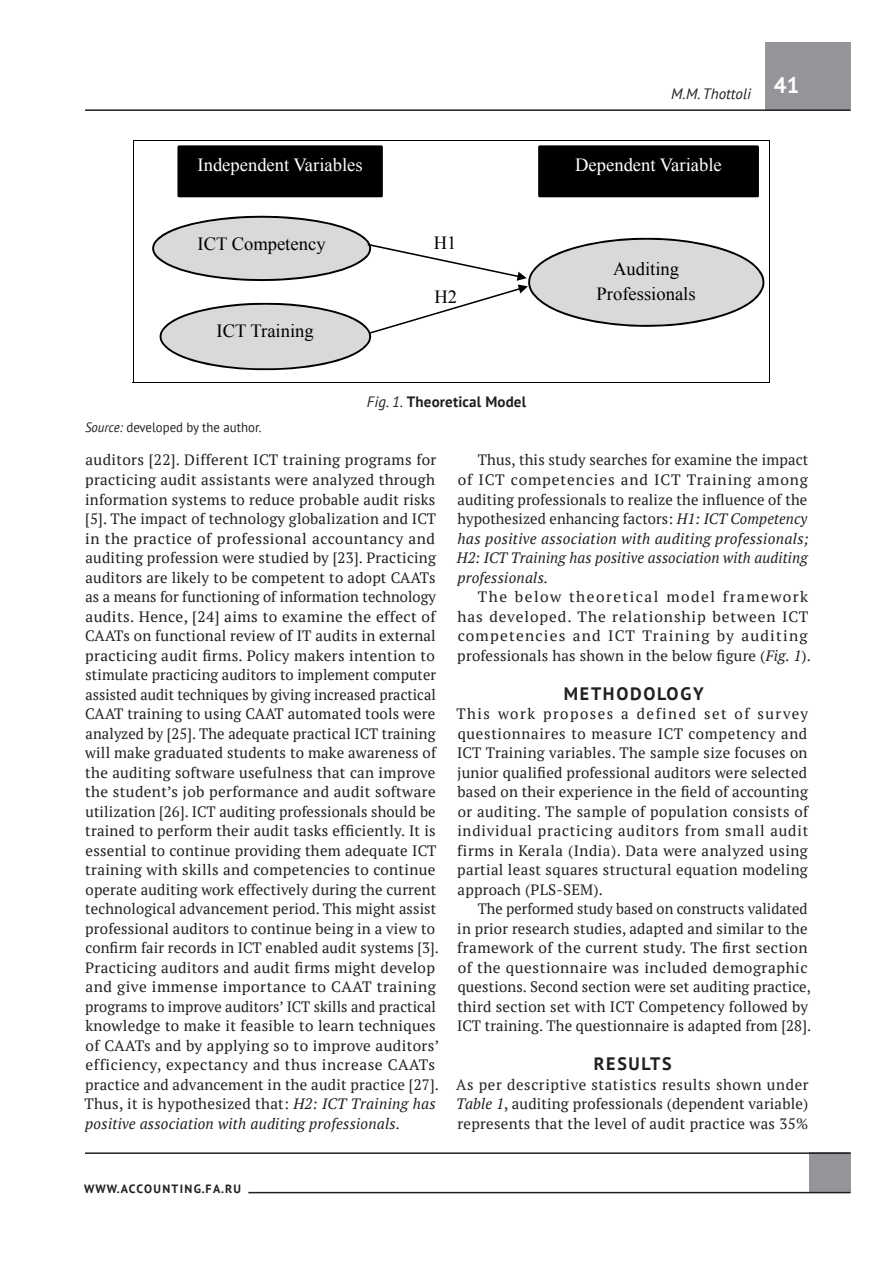
<style>
.page{position:relative;width:893px;height:1263px;background:#fff}
.page>*{position:absolute;margin:0;border:0;box-sizing:border-box;transform-origin:0 0}
.t1{font:700 22.5px "PT Sans";color:#fff}
.t2{font:18.6px/24.5px "Times New Roman";color:#000;text-align:center}
.t3{font:18.6px "Times New Roman";color:#fff}
.t4{font:700 18px "PT Sans";letter-spacing:.095em;color:#231f20}
.t5{font:15px/19.5px "PT Serif";letter-spacing:.015em;color:#231f20;text-align:justify}
.t6{font:15px/19.5px "PT Serif";letter-spacing:.06em;color:#231f20}
.t7{font:700 15px "PT Sans";letter-spacing:.01em;color:#231f20}
.t8{font:italic 15px "PT Sans";color:#231f20}
.t9{font:13.5px "PT Sans";color:#231f20;scale:.95 1}
.t10{font:700 12px "PT Sans";letter-spacing:.11em;color:#231f20}
.s1{font-style:italic}
.s2{font-weight:400;font-style:italic}
</style>
<div class="page">
<div style="left:809px;top:1152px;width:41px;height:41px;background:#939598"></div>
<div style="left:765px;top:43px;width:85px;height:68px;background:#939598"></div>
<hr style="left:85px;top:109px;width:765px;height:2px;background:#231f20">
<hr style="left:85px;top:1152px;width:765px;height:2px;background:#231f20">
<hr style="left:248px;top:1192px;width:602px;height:1px;background:#231f20">
<hr style="left:133px;top:140px;width:637px;height:1px;background:#000">
<hr style="left:133px;top:141px;width:1px;height:242px;background:#000">
<hr style="left:133px;top:382px;width:636px;height:1px;background:#000">
<hr style="left:769px;top:141px;width:1px;height:242px;background:#000">
<svg style="left:152px;top:216px;width:613px;height:155px"></svg>
<div style="left:177px;top:145px;width:206px;height:52px;background:#000"></div>
<div style="left:538px;top:145px;width:221px;height:52px;background:#000"></div>
<p class="t8" style="left:671px;top:84px;width:81px">M.M. Thottoli</p>
<h1 class="t1" style="left:774px;top:70px;width:27px">41</h1>
<p class="t3" style="left:198px;top:152px;width:167px">Independent Variables</p>
<p class="t3" style="left:575px;top:152px;width:148px">Dependent Variable</p>
<p class="t2" style="left:198px;top:231px;width:130px">ICT Competency</p>
<p class="t2" style="left:217px;top:318px;width:99px">ICT Training</p>
<p class="t9" style="left:85px;top:418px;width:187px"><span class="s1">Source:</span> developed by the author.</p>
<p class="t2" style="left:434px;top:230px;width:24px">H1</p>
<p class="t2" style="left:434px;top:284px;width:24px">H2</p>
<p class="t7" style="left:367px;top:392px;width:161px"><span class="s2">Fig. 1.</span> THEORETICAL MODEL</p>
<p class="t2" style="left:597px;top:256px;width:101px">Auditing<br>Professionals</p>
<p class="t5" style="left:84px;top:450px;width:356px;text-align:left">auditors [22]. Different ICT training programs for practicing audit assistants were analyzed through information systems to reduce probable audit risks [5]. The impact of technology globalization and ICT in the practice of professional accountancy and auditing profession were studied by [23]. Practicing auditors are likely to be competent to adopt CAATs as a means for functioning of information technology audits. Hence, [24] aims to examine the effect of CAATs on functional review of IT audits in external practicing audit firms. Policy makers intention to stimulate practicing auditors to implement computer assisted audit techniques by giving increased practical CAAT training to using CAAT automated tools were analyzed by [25]. The adequate practical ICT training will make graduated students to make awareness of the auditing software usefulness that can improve the student’s job performance and audit software utilization [26]. ICT auditing professionals should be trained to perform their audit tasks efficiently. It is essential to continue providing them adequate ICT training with skills and competencies to continue operate auditing work effectively during the current technological advancement period. This might assist professional auditors to continue being in a view to confirm fair records in ICT enabled audit systems [3].<br>Practicing auditors and audit firms might develop and give immense importance to CAAT training programs to improve auditors’ ICT skills and practical knowledge to make it feasible to learn techniques of CAATs and by applying so to improve auditors’ efficiency, expectancy and thus increase CAATs practice and advancement in the audit practice [27].<br>Thus, it is hypothesized that: <span class="s1">H2: ICT Training has positive association with auditing professionals.</span></p>
<p class="t5" style="left:457px;top:450px;width:353px;text-indent:21px">Thus, this study searches for examine the impact of ICT competencies and ICT Training among auditing professionals to realize the influence of the hypothesized enhancing factors: <span class="s1">H1: ICT Competency has positive association with auditing professionals; H2: ICT Training has positive association with auditing professionals.</span></p>
<p class="t6" style="left:457px;top:587px;width:355px;text-indent:21px">The below theoretical model framework has developed. The relationship between ICT competencies and ICT Training by auditing professionals has shown in the below figure (<span class="s1">Fig. 1</span>).</p>
<p class="t4" style="left:564px;top:681px;width:139px">METHODOLOGY</p>
<p class="t5" style="left:456px;top:704px;width:353px">This work proposes a defined set of survey questionnaires to measure ICT competency and ICT Training variables. The sample size focuses on junior qualified professional auditors were selected based on their experience in the field of accounting or auditing. The sample of population consists of individual practicing auditors from small audit firms in Kerala (India). Data were analyzed using partial least squares structural equation modeling approach (PLS-SEM).</p>
<p class="t5" style="left:457px;top:899px;width:356px;text-align:left;text-indent:21px">The performed study based on constructs validated in prior research studies, adapted and similar to the framework of the current study. The first section of the questionnaire was included demographic questions. Second section were set auditing practice, third section set with ICT Competency followed by ICT training. The questionnaire is adapted from [28].</p>
<p class="t4" style="left:594px;top:1052px;width:12px">RES</p>
<p class="t4" style="left:629px;top:1052px;width:43px">ULTS</p>
<p class="t5" style="left:456px;top:1074px;width:354px">As per descriptive statistics results shown under <span class="s1">Table 1</span>, auditing professionals (dependent variable) represents that the level of audit practice was 35%</p>
<p class="t10" style="left:84px;top:1181px;width:158px">WWW.ACCOUNTING.FA.RU</p>
</div>
